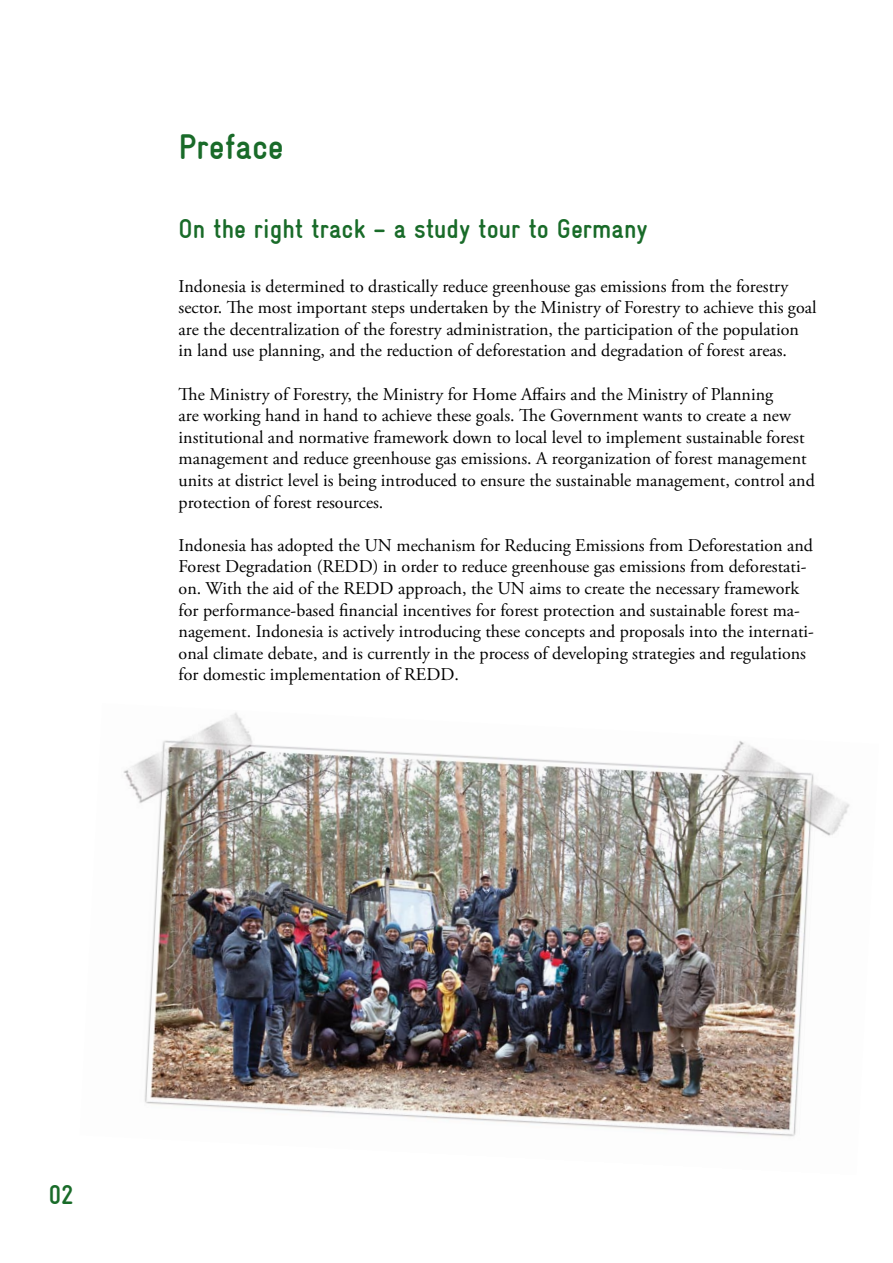
<style>
.page{position:relative;width:893px;height:1263px;background:#fff}
.page>*{position:absolute;margin:0;border:0;box-sizing:border-box;transform-origin:0 0}
.t1{font:700 36px "Gravur Condensed";color:#196b29}
.t2{font:700 27px "Gravur Condensed";color:#196b29}
.t3{font:18px/21.6px "Adobe Garamond Pro";color:#000}
</style>
<div class="page">
<img style="left:123px;top:712px;width:727px;height:425px">
<h1 class="t1" style="left:179px;top:126px;width:107px">Preface</h1>
<h2 class="t2" style="left:179px;top:213px;width:470px">On the right track – a study tour to Germany</h2>
<p class="t3" style="left:179px;top:276px;width:639px">Indonesia is determined to drastically reduce greenhouse gas emissions from the forestry sector. The most important steps undertaken by the Ministry of Forestry to achieve this goal are the decentralization of the forestry administration, the participation of the population in land use planning, and the reduction of deforestation and degradation of forest areas.</p>
<p class="t3" style="left:179px;top:384px;width:638px">The Ministry of Forestry, the Ministry for Home Affairs and the Ministry of Planning<br>are working hand in hand to achieve these goals. The Government wants to create a new institutional and normative framework down to local level to implement sustainable forest management and reduce greenhouse gas emissions. A reorganization of forest management units at district level is being introduced to ensure the sustainable management, control and protection of forest resources.</p>
<p class="t3" style="left:179px;top:535px;width:637px">Indonesia has adopted the UN mechanism for Reducing Emissions from Deforestation and Forest Degradation (REDD) in order to reduce greenhouse gas emissions from deforestati&shy;on. With the aid of the REDD approach, the UN aims to create the necessary framework for performance-based financial incentives for forest protection and sustainable forest ma&shy;nagement. Indonesia is actively introducing these concepts and proposals into the internati&shy;onal climate debate, and is currently in the process of developing strategies and regulations for domestic implementation of REDD.</p>
<h2 class="t2" style="left:49px;top:1180px;width:26px">02</h2>
</div>
